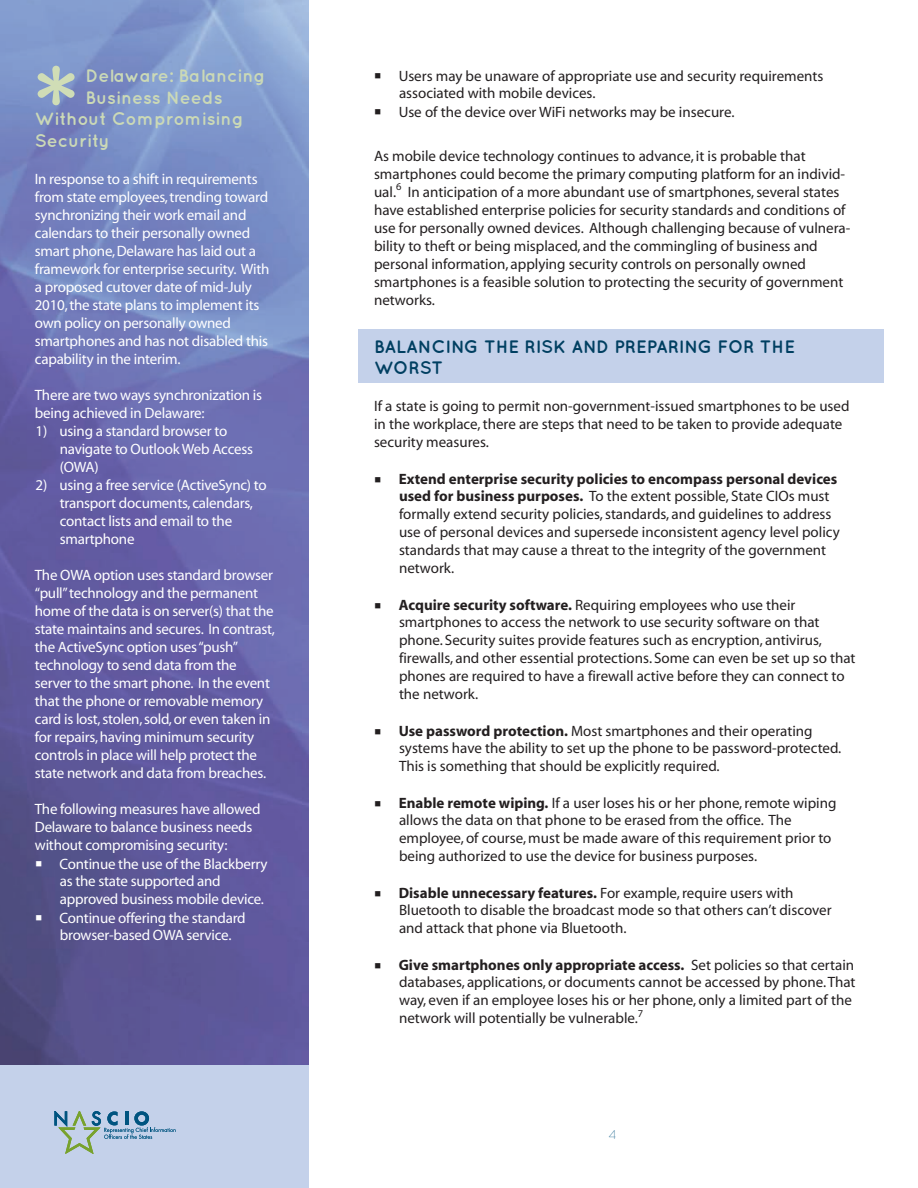
<style>
.page{position:relative;width:918px;height:1188px;background:#fff}
.page>*{position:absolute;margin:0;border:0;box-sizing:border-box;transform-origin:0 0}
.t1{font:700 120px "Quicksand";color:#d0ddb6}
.t2{font:700 18px "Quicksand";color:#cbd9b6}
.t3{font:700 18px/21.6px "Quicksand";color:#003f61}
.t4{font:15px/17.9px "Myriad";color:#231f20}
.t5{font:15px/18px "Myriad";letter-spacing:-.015em;color:#fff}
.t6{font:300 12.6px "Quicksand";color:#005480}
.s1{font-weight:700}
</style>
<div class="page">
<div style="left:358px;top:329px;width:526px;height:54px;background:#c4d1ea"></div>
<img style="left:0;top:0;width:309px;height:1066px">
<div style="left:0;top:1066px;width:309px;height:122px;background:#c4d1ea"></div>
<svg style="left:55px;top:1111px;width:121px;height:42px"></svg>
<svg style="left:36px;top:861px;width:5px;height:5px"></svg>
<svg style="left:36px;top:915px;width:5px;height:5px"></svg>
<h1 class="t1" style="left:28px;top:67px;width:53px">*</h1>
<p class="t2" style="left:85px;top:70px;width:181px">Delaware: Balancing</p>
<p class="t2" style="left:85px;top:91px;width:139px">Business Needs</p>
<p class="t2" style="left:35px;top:113px;width:210px">Without Compromising</p>
<p class="t2" style="left:35px;top:134px;width:77px">Security</p>
<p class="t5" style="left:35px;top:171px;width:236px">In response to a shift in requirements from state employees, trending toward synchronizing their work email and calendars to their personally owned smart phone, Delaware has laid out a framework for enterprise security. With a proposed cutover date of mid-July 2010, the state plans to implement its own policy on personally owned smartphones and has not disabled this capability in the interim.</p>
<p class="t5" style="left:35px;top:387px;width:229px">There are two ways synchronization is being achieved in Delaware:</p>
<p class="t5" style="left:60px;top:423px;width:195px;text-indent:-24px">1) using a standard browser to navigate to Outlook Web Access (OWA)</p>
<p class="t5" style="left:60px;top:477px;width:208px;text-indent:-24px">2) using a free service (ActiveSync) to transport documents, calendars, contact lists and email to the smartphone</p>
<p class="t5" style="left:35px;top:567px;width:242px">The OWA option uses standard browser “pull” technology and the permanent home of the data is on server(s) that the state maintains and secures. In contrast, the ActiveSync option uses “push” technology to send data from the server to the smart phone. In the event that the phone or removable memory card is lost, stolen, sold, or even taken in for repairs, having minimum security controls in place will help protect the state network and data from breaches.</p>
<p class="t5" style="left:35px;top:801px;width:227px">The following measures have allowed<br>Delaware to balance business needs without compromising security:</p>
<p class="t5" style="left:60px;top:856px;width:210px">Continue the use of the Blackberry as the state supported and approved business mobile device.<br>Continue offering the standard</p>
<p class="t5" style="left:60px;top:927px;width:173px">browser-based OWA service.</p>
<p class="t4" style="left:399px;top:68px;width:426px;line-height:17.1px">Users may be unaware of appropriate use and security requirements associated with mobile devices.</p>
<p class="t4" style="left:399px;top:104px;width:337px">Use of the device over WiFi networks may be insecure.</p>
<p class="t4" style="left:374px;top:148px;width:478px">As mobile device technology continues to advance, it is probable that smartphones could become the primary computing platform for an individ&shy;ual.<sup>6</sup> In anticipation of a more abundant use of smartphones, several states have established enterprise policies for security standards and conditions of use for personally owned devices. Although challenging because of vulnera&shy;bility to theft or being misplaced, and the commingling of business and personal information, applying security controls on personally owned smartphones is a feasible solution to protecting the security of government networks.</p>
<p class="t3" style="left:374px;top:337px;width:423px">BALANCING THE RISK AND PREPARING FOR THE<br>WORST</p>
<p class="t4" style="left:374px;top:398px;width:477px">If a state is going to permit non-government-issued smartphones to be used in the workplace, there are steps that need to be taken to provide adequate security measures.</p>
<p class="t4" style="left:399px;top:471px;width:443px"><span class="s1">Extend enterprise security policies to encompass personal devices used for business purposes.</span> To the extent possible, State CIOs must formally extend security policies, standards, and guidelines to address use of personal devices and supersede inconsistent agency level policy standards that may cause a threat to the integrity of the government network.</p>
<p class="t4" style="left:399px;top:597px;width:458px"><span class="s1">Acquire security software.</span> Requiring employees who use their smartphones to access the network to use security software on that phone. Security suites provide features such as encryption, antivirus, firewalls, and other essential protections. Some can even be set up so that phones are required to have a firewall active before they can connect to the network.</p>
<p class="t4" style="left:399px;top:723px;width:444px"><span class="s1">Use password protection.</span> Most smartphones and their operating systems have the ability to set up the phone to be password-protected.<br>This is something that should be explicitly required.</p>
<p class="t4" style="left:399px;top:795px;width:439px"><span class="s1">Enable remote wiping.</span> If a user loses his or her phone, remote wiping allows the data on that phone to be erased from the office. The employee, of course, must be made aware of this requirement prior to being authorized to use the device for business purposes.</p>
<p class="t4" style="left:399px;top:885px;width:434px"><span class="s1">Disable unnecessary features.</span> For example, require users with<br>Bluetooth to disable the broadcast mode so that others can’t discover and attack that phone via Bluetooth.</p>
<p class="t4" style="left:399px;top:957px;width:458px"><span class="s1">Give smartphones only appropriate access.</span> Set policies so that certain databases, applications, or documents cannot be accessed by phone. That way, even if an employee loses his or her phone, only a limited part of the network will potentially be vulnerable.<sup>7</sup></p>
<p class="t6" style="left:609px;top:1130px;width:10px">4</p>
</div>
